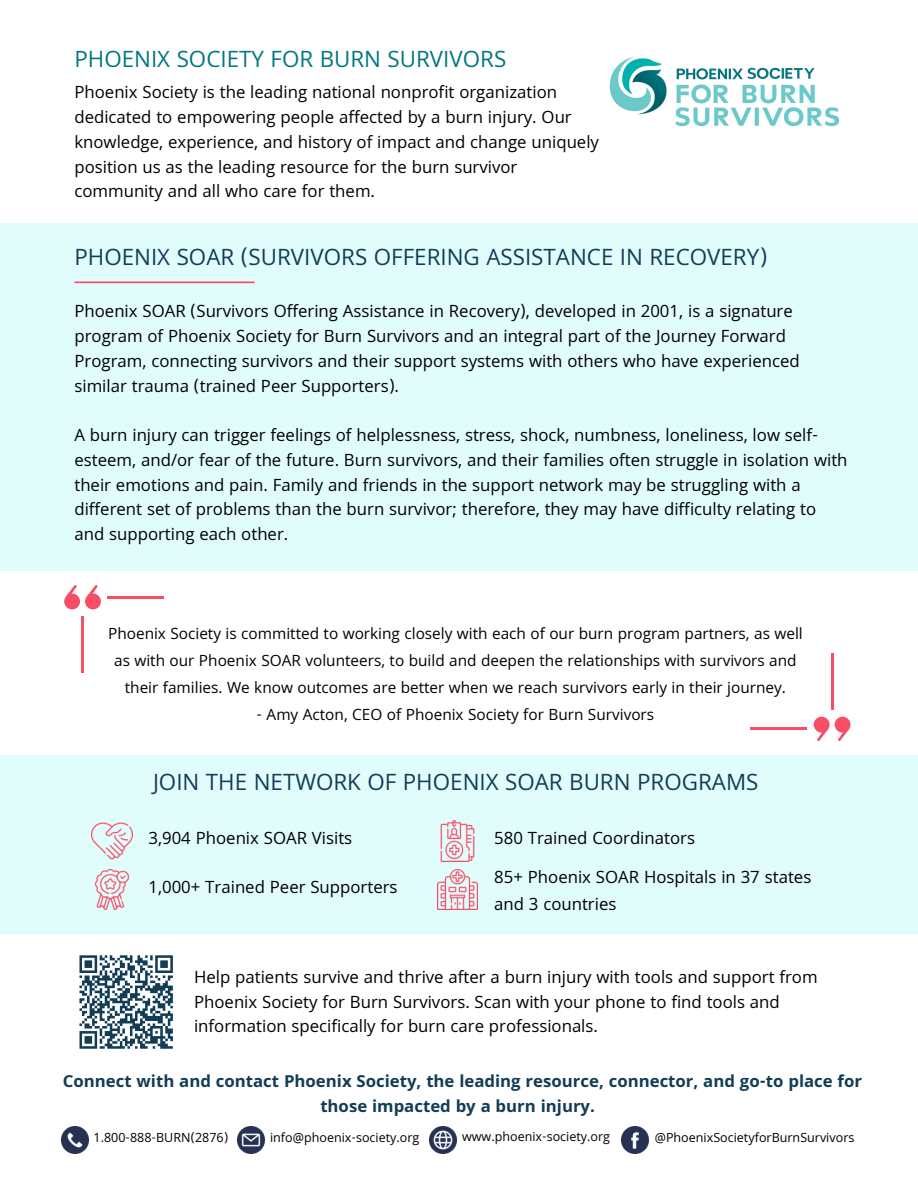
<style>
.page{position:relative;width:918px;height:1188px;background:#fff}
.page>*{position:absolute;margin:0;border:0;box-sizing:border-box;transform-origin:0 0}
.t1{font:24px "Khula";color:#133c55}
.t2{font:24px "Khula";color:#007782}
.t3{font:18px/24.8px "Khula";color:#000}
.t4{font:700 18px/24.8px "Khula";color:#133c55;text-align:center}
.t5{font:16.5px/27px "Khula";color:#000;text-align:center}
.t6{font:13.5px "Khula";color:#000}
</style>
<div class="page">
<div style="left:0;top:223px;width:918px;height:347px;background:#e0fdfc"></div>
<svg style="left:74px;top:281px;width:180px;height:2px"></svg>
<img style="left:609px;top:56px;width:231px;height:71px">
<div style="left:0;top:756px;width:918px;height:178px;background:#e0fdfc"></div>
<img style="left:94px;top:869px;width:36px;height:41px">
<img style="left:92px;top:822px;width:40px;height:38px">
<img style="left:437px;top:869px;width:41px;height:41px">
<img style="left:440px;top:821px;width:35px;height:40px">
<div style="left:85px;top:594px;width:16px;height:15px;background:#f94c66;border-radius:50%"></div>
<svg style="left:87px;top:585px;width:11px;height:11px"></svg>
<div style="left:64px;top:594px;width:16px;height:15px;background:#f94c66;border-radius:50%"></div>
<svg style="left:66px;top:585px;width:11px;height:11px"></svg>
<hr style="left:81px;top:616px;width:3px;height:57px;background:#f94c66">
<hr style="left:107px;top:596px;width:57px;height:3px;background:#f94c66">
<div style="left:814px;top:717px;width:16px;height:16px;background:#f94c66;border-radius:50%"></div>
<svg style="left:817px;top:730px;width:11px;height:11px"></svg>
<div style="left:835px;top:717px;width:15px;height:16px;background:#f94c66;border-radius:50%"></div>
<svg style="left:838px;top:729px;width:11px;height:12px"></svg>
<hr style="left:831px;top:653px;width:3px;height:57px;background:#f94c66">
<hr style="left:750px;top:727px;width:57px;height:3px;background:#f94c66">
<img style="left:238px;top:1127px;width:27px;height:27px">
<img style="left:61px;top:1127px;width:27px;height:27px">
<img style="left:430px;top:1127px;width:27px;height:27px">
<img style="left:621px;top:1127px;width:27px;height:27px">
<svg style="left:79px;top:955px;width:94px;height:94px"></svg>
<h1 class="t2" style="left:74px;top:45px;width:433px">PHOENIX SOCIETY FOR BURN SURVIVORS</h1>
<p class="t3" style="left:74px;top:80px;width:526px">Phoenix Society is the leading national nonprofit organization dedicated to empowering people affected by a burn injury. Our knowledge, experience, and history of impact and change uniquely position us as the leading resource for the burn survivor community and all who care for them.</p>
<h1 class="t1" style="left:74px;top:243px;width:694px">PHOENIX SOAR (SURVIVORS OFFERING ASSISTANCE IN RECOVERY)</h1>
<p class="t3" style="left:74px;top:299px;width:727px">Phoenix SOAR (Survivors Offering Assistance in Recovery), developed in 2001, is a signature program of Phoenix Society for Burn Survivors and an integral part of the Journey Forward Program, connecting survivors and their support systems with others who have experienced similar trauma (trained Peer Supporters).</p>
<p class="t3" style="left:74px;top:423px;width:775px">A burn injury can trigger feelings of helplessness, stress, shock, numbness, loneliness, low self&shy;esteem, and/or fear of the future. Burn survivors, and their families often struggle in isolation with their emotions and pain. Family and friends in the support network may be struggling with a different set of problems than the burn survivor; therefore, they may have difficulty relating to and supporting each other.</p>
<p class="t5" style="left:108px;top:620px;width:696px">Phoenix Society is committed to working closely with each of our burn program partners, as well as with our Phoenix SOAR volunteers, to build and deepen the relationships with survivors and their families. We know outcomes are better when we reach survivors early in their journey.</p>
<p class="t5" style="left:257px;top:701px;width:399px">- Amy Acton, CEO of Phoenix Society for Burn Survivors</p>
<h1 class="t1" style="left:153px;top:768px;width:607px">JOIN THE NETWORK OF PHOENIX SOAR BURN PROGRAMS</h1>
<p class="t3" style="left:148px;top:825px;width:205px">3,904 Phoenix SOAR Visits</p>
<p class="t3" style="left:148px;top:874px;width:251px">1,000+ Trained Peer Supporters</p>
<p class="t3" style="left:494px;top:818px;width:319px;line-height:39.2px">580 Trained Coordinators<br>85+ Phoenix SOAR Hospitals in 37 states</p>
<p class="t3" style="left:494px;top:892px;width:124px">and 3 countries</p>
<p class="t3" style="left:194px;top:964px;width:625px">Help patients survive and thrive after a burn injury with tools and support from<br>Phoenix Society for Burn Survivors. Scan with your phone to find tools and information specifically for burn care professionals.</p>
<p class="t4" style="left:63px;top:1068px;width:801px">Connect with and contact Phoenix Society, the leading resource, connector, and go-to place for those impacted by a burn injury.</p>
<p class="t6" style="left:94px;top:1129px;width:136px">1.800-888-BURN(2876)</p>
<p class="t6" style="left:270px;top:1129px;width:151px">info@phoenix-society.org</p>
<p class="t6" style="left:462px;top:1129px;width:150px">www.phoenix-society.org</p>
<p class="t6" style="left:655px;top:1129px;width:201px">@PhoenixSocietyforBurnSurvivors</p>
</div>
